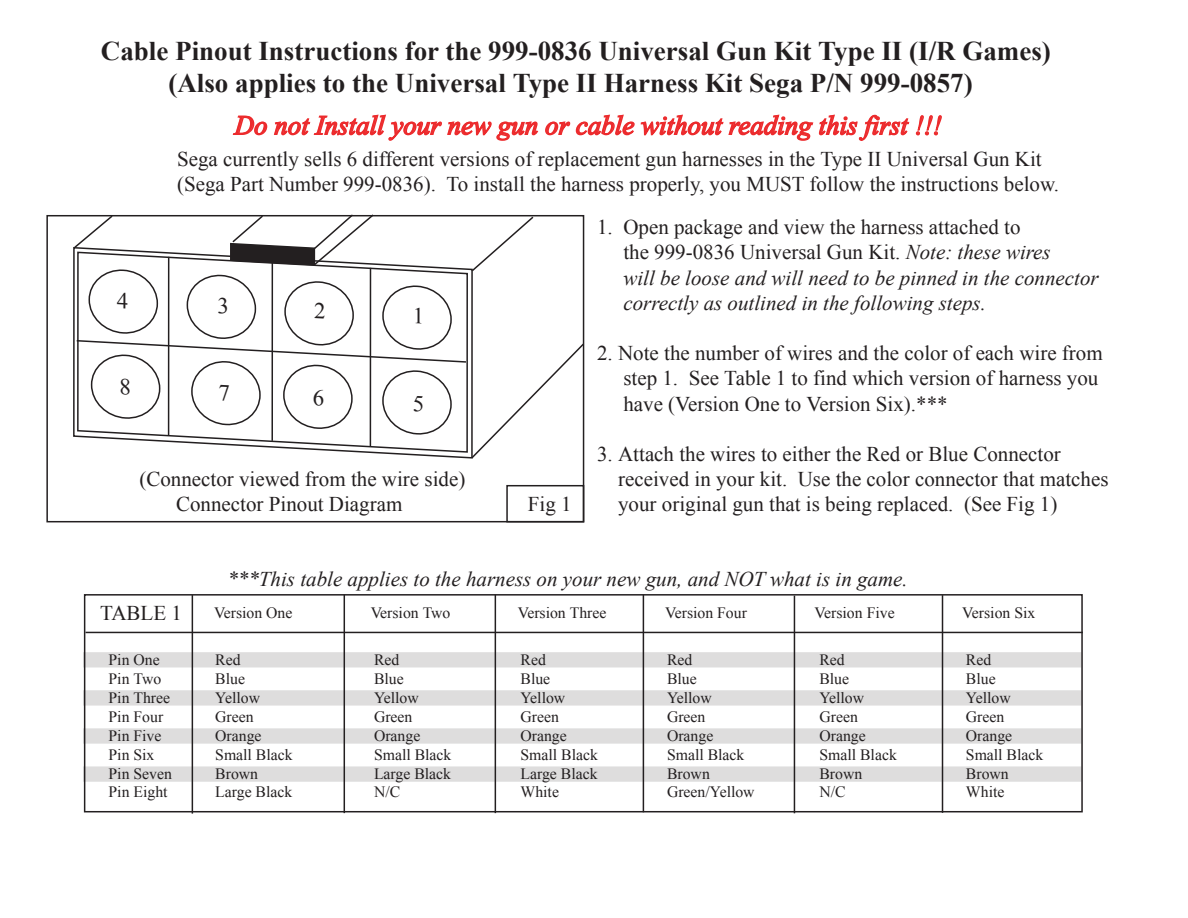
<style>
.page{position:relative;width:1188px;height:918px;background:#fff}
.page>*{position:absolute;margin:0;border:0;box-sizing:border-box;transform-origin:0 0}
.t1{font:700 27px/32.4px "Times New Roman";color:#231f20;text-align:center}
.t2{font:italic 27px "Times New Roman";color:#ec2b2d}
.t3{font:21px/25.2px "Times New Roman";color:#231f20}
.t4{font:italic 21px/25.2px "Times New Roman";color:#231f20}
.t5{font:15.75px/18.9px "Times New Roman";color:#231f20}
.s1{font-style:normal}
</style>
<div class="page">
<div style="left:506px;top:485px;width:78px;height:37px;border:2px solid #231f20"></div>
<svg style="left:84px;top:594px;width:999px;height:220px"></svg>
<div style="left:83px;top:652px;width:999px;height:16px;background:#dedddd"></div>
<div style="left:83px;top:690px;width:999px;height:16px;background:#dedddd"></div>
<div style="left:83px;top:728px;width:999px;height:16px;background:#dedddd"></div>
<div style="left:83px;top:766px;width:999px;height:16px;background:#dedddd"></div>
<svg style="left:73px;top:214px;width:512px;height:245px"></svg>
<p class="t1" style="left:101px;top:35px;width:951px">Cable Pinout Instructions for the 999-0836 Universal Gun Kit Type II (I/R Games) (Also applies to the Universal Type II Harness Kit Sega P/N 999-0857)</p>
<p class="t2" style="left:235px;top:110px;width:708px">Do not Install your new gun or cable without reading this first !!!</p>
<p class="t3" style="left:177px;top:146px;width:883px">Sega currently sells 6 different versions of replacement gun harnesses in the Type II Universal Gun Kit (Sega Part Number 999-0836). To install the harness properly, you MUST follow the instructions below.</p>
<p class="t3" style="left:176px;top:466px;width:291px;text-indent:-37px">(Connector viewed from the wire side)<br>Connector Pinout Diagram</p>
<p class="t3" style="left:528px;top:491px;width:45px">Fig 1</p>
<p class="t4" style="left:623px;top:214px;width:477px;text-indent:-26px"><span class="s1">1. Open package and view the harness attached to<br>the 999-0836 Universal Gun Kit.</span> Note: these wires<br>will be loose and will need to be pinned in the connector correctly as outlined in the following steps.</p>
<p class="t3" style="left:623px;top:340px;width:481px;text-indent:-26px">2. Note the number of wires and the color of each wire from step 1. See Table 1 to find which version of harness you have (Version One to Version Six).***</p>
<p class="t3" style="left:618px;top:441px;width:492px;text-indent:-21px">3. Attach the wires to either the Red or Blue Connector received in your kit. Use the color connector that matches your original gun that is being replaced. (See Fig 1)</p>
<p class="t4" style="left:227px;top:566px;width:682px">***This table applies to the harness on your new gun, and NOT what is in game.</p>
<p class="t3" style="left:100px;top:600px;width:83px">TABLE 1</p>
<p class="t5" style="left:214px;top:603px;width:80px">Version One</p>
<p class="t5" style="left:371px;top:603px;width:81px">Version Two</p>
<p class="t5" style="left:518px;top:603px;width:90px">Version Three</p>
<p class="t5" style="left:665px;top:603px;width:83px">Version Four</p>
<p class="t5" style="left:215px;top:650px;width:79px">Red<br>Blue<br>Yellow<br>Green<br>Orange<br>Small Black<br>Brown<br>Large Black</p>
<p class="t5" style="left:815px;top:603px;width:82px">Version Five</p>
<p class="t5" style="left:962px;top:603px;width:75px">Version Six</p>
<p class="t5" style="left:109px;top:650px;width:65px">Pin One<br>Pin Two<br>Pin Three<br>Pin Four<br>Pin Five<br>Pin Six<br>Pin Seven<br>Pin Eight</p>
<p class="t5" style="left:374px;top:650px;width:79px">Red<br>Blue<br>Yellow<br>Green<br>Orange<br>Small Black<br>Large Black<br>N/C</p>
<p class="t5" style="left:521px;top:650px;width:79px">Red<br>Blue<br>Yellow<br>Green<br>Orange<br>Small Black<br>Large Black<br>White</p>
<p class="t5" style="left:667px;top:650px;width:89px">Red<br>Blue<br>Yellow<br>Green<br>Orange<br>Small Black<br>Brown<br>Green/Yellow</p>
<p class="t5" style="left:819px;top:650px;width:79px">Red<br>Blue<br>Yellow<br>Green<br>Orange<br>Small Black<br>Brown<br>N/C</p>
<p class="t5" style="left:966px;top:650px;width:79px">Red<br>Blue<br>Yellow<br>Green<br>Orange<br>Small Black<br>Brown<br>White</p>
</div>
